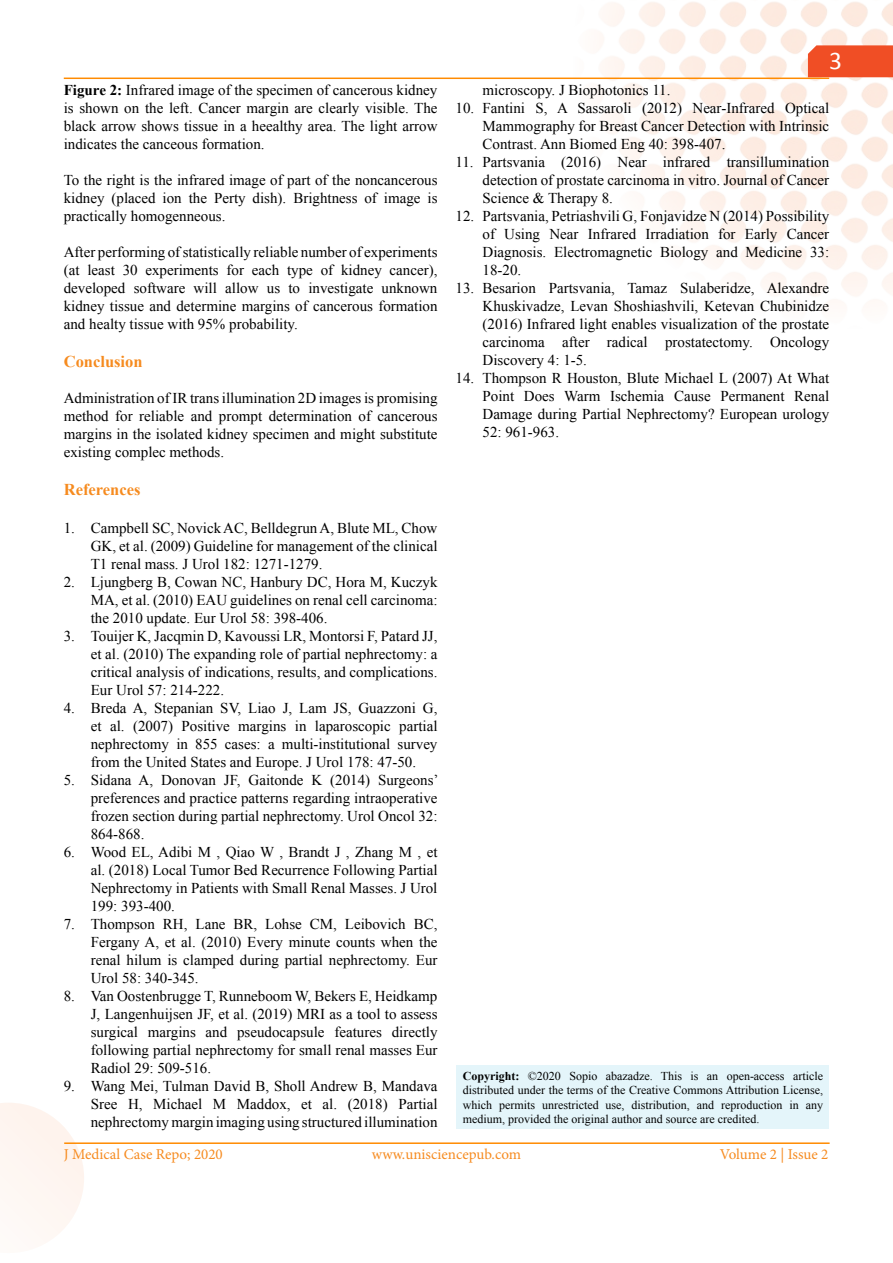
<style>
.page{position:relative;width:893px;height:1263px;background:#fff}
.page>*{position:absolute;margin:0;border:0;box-sizing:border-box;transform-origin:0 0}
.t1{font:25.5px "Calibri";color:#fff}
.t2{font:700 16.5px "Times New Roman";color:#f68b1f}
.t3{font:15px/18px "Times New Roman";color:#000;text-align:justify}
.t4{font:15px "Minion Pro";color:#f68b20}
.t5{font:12px/14.4px "Times New Roman";color:#000;text-align:justify}
.s1{font-weight:700}
</style>
<div class="page">
<svg style="left:0;top:1103px;width:84px;height:135px"></svg>
<img style="left:571px;top:2px;width:322px;height:298px">
<div style="left:808px;top:45px;width:85px;height:32px;background:#f04e25"></div>
<hr style="left:64px;top:1142px;width:766px;height:2px;background:#ff8b01">
<hr style="left:64px;top:78px;width:765px;height:1px;background:#ff8b01">
<div style="left:457px;top:1066px;width:372px;height:63px;background:#e4f5fa"></div>
<p class="t3" style="left:64px;top:81px;width:375px"><span class="s1">Figure 2:</span> Infrared image of the specimen of cancerous kidney is shown on the left. Cancer margin are clearly visible. The black arrow shows tissue in a heealthy area. The light arrow indicates the canceous formation.</p>
<p class="t3" style="left:64px;top:171px;width:375px">To the right is the infrared image of part of the noncancerous kidney (placed ion the Perty dish). Brightness of image is practically homogenneous.</p>
<p class="t3" style="left:64px;top:243px;width:375px">After performing of statistically reliable number of experiments (at least 30 experiments for each type of kidney cancer), developed software will allow us to investigate unknown kidney tissue and determine margins of cancerous formation and healty tissue with 95% probability.</p>
<p class="t2" style="left:64px;top:350px;width:80px">Conclusion</p>
<p class="t3" style="left:64px;top:389px;width:375px">Administration of IR trans illumination 2D images is promising method for reliable and prompt determination of cancerous margins in the isolated kidney specimen and might substitute existing complec methods.</p>
<p class="t2" style="left:64px;top:478px;width:78px">References</p>
<p class="t3" style="left:91px;top:519px;width:348px;text-indent:-27px">1. Campbell SC, Novick AC, Belldegrun A, Blute ML, Chow GK, et al. (2009) Guideline for management of the clinical T1 renal mass. J Urol 182: 1271-1279.</p>
<p class="t3" style="left:91px;top:573px;width:348px;text-indent:-27px">2. Ljungberg B, Cowan NC, Hanbury DC, Hora M, Kuczyk MA, et al. (2010) EAU guidelines on renal cell carcinoma: the 2010 update. Eur Urol 58: 398-406.</p>
<p class="t3" style="left:91px;top:627px;width:348px;text-indent:-27px">3. Touijer K, Jacqmin D, Kavoussi LR, Montorsi F, Patard JJ, et al. (2010) The expanding role of partial nephrectomy: a critical analysis of indications, results, and complications.<br>Eur Urol 57: 214-222.</p>
<p class="t3" style="left:91px;top:699px;width:348px;text-indent:-27px">4. Breda A, Stepanian SV, Liao J, Lam JS, Guazzoni G, et al. (2007) Positive margins in laparoscopic partial nephrectomy in 855 cases: a multi-institutional survey from the United States and Europe. J Urol 178: 47-50.</p>
<p class="t3" style="left:91px;top:771px;width:349px;text-indent:-27px">5. Sidana A, Donovan JF, Gaitonde K (2014) Surgeons’ preferences and practice patterns regarding intraoperative frozen section during partial nephrectomy. Urol Oncol 32:<br>864-868.</p>
<p class="t3" style="left:91px;top:843px;width:348px;text-indent:-27px">6. Wood EL, Adibi M , Qiao W , Brandt J , Zhang M , et al. (2018) Local Tumor Bed Recurrence Following Partial Nephrectomy in Patients with Small Renal Masses. J Urol 199: 393-400.</p>
<p class="t3" style="left:91px;top:915px;width:348px;text-indent:-27px">7. Thompson RH, Lane BR, Lohse CM, Leibovich BC, Fergany A, et al. (2010) Every minute counts when the renal hilum is clamped during partial nephrectomy. Eur Urol 58: 340-345.</p>
<p class="t3" style="left:91px;top:987px;width:348px;text-indent:-27px">8. Van Oostenbrugge T, Runneboom W, Bekers E, Heidkamp J, Langenhuijsen JF, et al. (2019) MRI as a tool to assess surgical margins and pseudocapsule features directly following partial nephrectomy for small renal masses Eur Radiol 29: 509-516.</p>
<p class="t3" style="left:91px;top:1077px;width:348px;text-indent:-27px">9. Wang Mei, Tulman David B, Sholl Andrew B, Mandava Sree H, Michael M Maddox, et al. (2018) Partial nephrectomy margin imaging using structured illumination</p>
<h1 class="t1" style="left:829px;top:44px;width:14px">3</h1>
<p class="t3" style="left:482px;top:81px;width:190px">microscopy. J Biophotonics 11.</p>
<p class="t3" style="left:482px;top:99px;width:348px;text-indent:-27px">10. Fantini S, A Sassaroli (2012) Near-Infrared Optical Mammography for Breast Cancer Detection with Intrinsic Contrast. Ann Biomed Eng 40: 398-407.</p>
<p class="t3" style="left:482px;top:153px;width:348px;text-indent:-27px">11. Partsvania (2016) Near infrared transillumination detection of prostate carcinoma in vitro. Journal of Cancer Science &amp; Therapy 8.</p>
<p class="t3" style="left:482px;top:207px;width:348px;text-indent:-27px">12. Partsvania, Petriashvili G, Fonjavidze N (2014) Possibility of Using Near Infrared Irradiation for Early Cancer Diagnosis. Electromagnetic Biology and Medicine 33:<br>18-20.</p>
<p class="t3" style="left:482px;top:279px;width:348px;text-indent:-27px">13. Besarion Partsvania, Tamaz Sulaberidze, Alexandre Khuskivadze, Levan Shoshiashvili, Ketevan Chubinidze (2016) Infrared light enables visualization of the prostate carcinoma after radical prostatectomy. Oncology Discovery 4: 1-5.</p>
<p class="t3" style="left:482px;top:369px;width:348px;text-indent:-27px">14. Thompson R Houston, Blute Michael L (2007) At What Point Does Warm Ischemia Cause Permanent Renal Damage during Partial Nephrectomy? European urology 52: 961-963.</p>
<p class="t5" style="left:463px;top:1068px;width:362px"><span class="s1">Copyright:</span> ©2020 Sopio abazadze. This is an open-access article distributed under the terms of the Creative Commons Attribution License, which permits unrestricted use, distribution, and reproduction in any medium, provided the original author and source are credited.</p>
<p class="t4" style="left:64px;top:1144px;width:161px">J Medical Case Repo; 2020</p>
<p class="t4" style="left:372px;top:1144px;width:151px">www.unisciencepub.com</p>
<p class="t4" style="left:720px;top:1144px;width:110px">Volume 2 | Issue 2</p>
</div>
